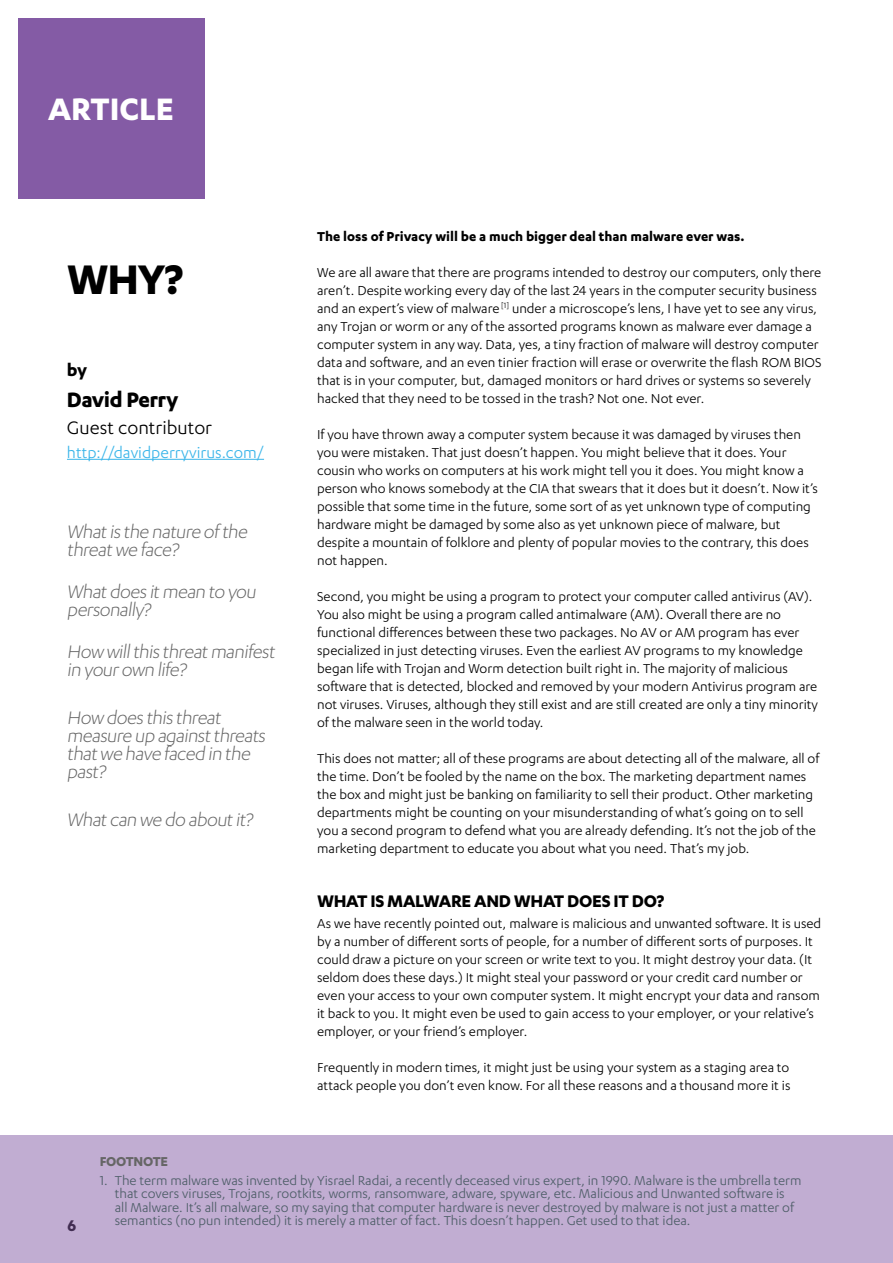
<style>
.page{position:relative;width:893px;height:1263px;background:#fff}
.page>*{position:absolute;margin:0;border:0;box-sizing:border-box;transform-origin:0 0}
.t1{font:700 48px "F Secure Sans";color:#000}
.t2{font:700 36px "F Secure Sans";color:#fff}
.t3{font:700 24px "F Secure Sans";letter-spacing:-.025em;color:#000}
.t4{font:300 21px/18px "F Secure Sans";letter-spacing:-.03em;color:#666}
.t5{font:21px "F Secure Sans";color:#000}
.t6{font:700 19.5px "F Secure Sans";letter-spacing:-.02em;color:#000}
.t7{font:18px "F Secure Sans";color:#3ab5e9}
.t8{font:700 18px "F Secure Sans";color:#000}
.t9{font:15px/18px "F Secure Sans";color:#000}
.t10{font:15px/13.5px "F Secure Sans";color:#4d5d67}
.t11{font:700 15px "F Secure Sans";color:#000}
.t12{font:700 15px "F Secure Sans";letter-spacing:-.02em;color:#666}
</style>
<div class="page">
<div style="left:0;top:1135px;width:893px;height:128px;background:#c1add2"></div>
<div style="left:18px;top:18px;width:186px;height:180px;background:#845ba5"></div>
<hr style="left:67px;top:459px;width:197px;height:1px;background:#3ab5e9">
<hr style="left:892px;top:1135px;width:1px;height:128px;background:#845ba5">
<h2 class="t2" style="left:48px;top:89px;width:127px">ARTICLE</h2>
<h1 class="t1" style="left:67px;top:252px;width:118px">WHY?</h1>
<h3 class="t6" style="left:67px;top:359px;width:22px">by</h3>
<h3 class="t3" style="left:67px;top:385px;width:113px">David Perry</h3>
<h3 class="t5" style="left:67px;top:416px;width:147px">Guest contributor</h3>
<p class="t7" style="left:67px;top:442px;width:199px">http://davidperryvirus.com/</p>
<h3 class="t4" style="left:67px;top:522px;width:185px">Whatis the nature of the threatwe face?</h3>
<h3 class="t4" style="left:67px;top:582px;width:194px">Whatdoes itmean to you personally?</h3>
<h3 class="t4" style="left:67px;top:642px;width:212px">How willthis threatmanifest in yourown life?</h3>
<h3 class="t4" style="left:67px;top:708px;width:203px">How does this threat measure up againstthreats thatwe have faced in the past?</h3>
<h3 class="t4" style="left:67px;top:810px;width:190px">Whatcan we do aboutit?</h3>
<p class="t12" style="left:100px;top:1153px;width:70px">FOOTNOTE</p>
<p class="t11" style="left:317px;top:228px;width:429px">The loss of Privacy will be a much bigger deal than malware ever was.</p>
<p class="t9" style="left:317px;top:263px;width:506px">We are all aware that there are programs intended to destroy our computers, only there aren’t. Despite working every day of the last 24 years in the computer security business and an expert’s view of malware <sup>[1]</sup> under a microscope’s lens, I have yet to see any virus, any Trojan or worm or any of the assorted programs known as malware ever damage a computer system in any way. Data, yes, a tiny fraction of malware will destroy computer data and software, and an even tinier fraction will erase or overwrite the flash ROM BIOS that is in your computer, but, damaged monitors or hard drives or systems so severely hacked that they need to be tossed in the trash? Not one. Not ever.</p>
<p class="t9" style="left:317px;top:425px;width:502px">If you have thrown away a computer system because it was damaged by viruses then you were mistaken. That just doesn’t happen. You might believe that it does. Your cousin who works on computers at his work might tell you it does. You might know a person who knows somebody at the CIA that swears that it does but it doesn’t. Now it’s possible that some time in the future, some sort of as yet unknown type of computing hardware might be damaged by some also as yet unknown piece of malware, but despite a mountain of folklore and plenty of popular movies to the contrary, this does not happen.</p>
<p class="t9" style="left:317px;top:587px;width:502px">Second, you might be using a program to protect your computer called antivirus (AV).<br>You also might be using a program called antimalware (AM). Overall there are no functional differences between these two packages. No AV or AM program has ever specialized in just detecting viruses. Even the earliest AV programs to my knowledge began life with Trojan and Worm detection built right in. The majority of malicious software that is detected, blocked and removed by your modern Antivirus program are not viruses. Viruses, although they still exist and are still created are only a tiny minority of the malware seen in the world today.</p>
<p class="t9" style="left:317px;top:749px;width:504px">This does not matter; all of these programs are about detecting all of the malware, all of the time. Don’t be fooled by the name on the box. The marketing department names the box and might just be banking on familiarity to sell their product. Other marketing departments might be counting on your misunderstanding of what’s going on to sell you a second program to defend what you are already defending. It’s not the job of the marketing department to educate you about what you need. That’s my job.</p>
<h3 class="t6" style="left:317px;top:890px;width:348px">WHAT IS MALWARE AND WHAT DOES IT DO?</h3>
<p class="t9" style="left:317px;top:914px;width:506px">As we have recently pointed out, malware is malicious and unwanted software. It is used by a number of different sorts of people, for a number of different sorts of purposes. It could draw a picture on your screen or write text to you. It might destroy your data. (It seldom does these days.) It might steal your password or your credit card number or even your access to your own computer system. It might encrypt your data and ransom it back to you. It might even be used to gain access to your employer, or your relative’s employer, or your friend’s employer.</p>
<p class="t9" style="left:317px;top:1058px;width:475px">Frequently in modern times, it might just be using your system as a staging area to attack people you don’t even know. For all these reasons and a thousand more it is</p>
<p class="t8" style="left:68px;top:1216px;width:10px">6</p>
<p class="t10" style="left:115px;top:1173px;width:688px;text-indent:-15px">1. The term malware was invented by Yisrael Radai, a recently deceased virus expert, in 1990. Malware is the umbrella term that covers viruses, Trojans, rootkits, worms, ransomware, adware, spyware, etc. Malicious and Unwanted software is<br>all Malware. It’s all malware, so my saying that computer hardware is never destroyed by malware is not just a matter of semantics (no pun intended) it is merely a matter of fact. This doesn’t happen. Get used to that idea.</p>
</div>
